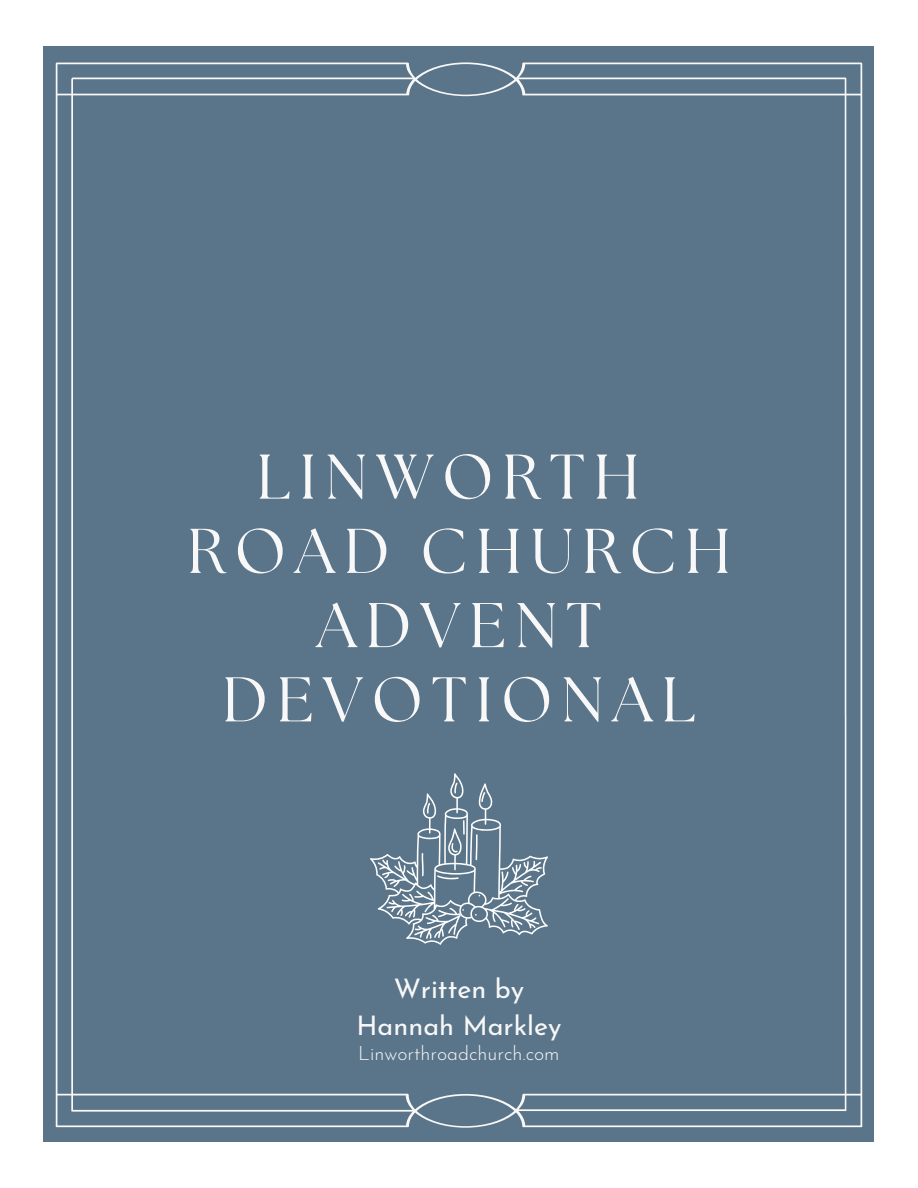
<style>
.page{position:relative;width:918px;height:1188px;background:#fff}
.page>*{position:absolute;margin:0;border:0;box-sizing:border-box;transform-origin:0 0}
.t1{font:63px/74.2px "The Seasons";letter-spacing:.14em;color:#f9f8f8;text-align:center}
.t2{font:27px/37.2px "Josefin Sans";color:#f9f8f8;text-align:center}
.t3{font:300 19.5px "Josefin Sans";color:#f9f8f8}
</style>
<div class="page">
<div style="left:44px;top:46px;width:830px;height:1096px;background:#5a7589"></div>
<div style="left:56px;top:62px;width:806px;height:1066px;background:#5a7589"></div>
<svg style="left:370px;top:773px;width:178px;height:172px;background:#718899"></svg>
<h1 class="t1" style="left:187px;top:444px;width:545px">LINWORTH<br>ROAD CHURCH<br>ADVENT<br>DEVOTIONAL</h1>
<p class="t2" style="left:357px;top:973px;width:206px">Written by<br>Hannah Markley</p>
<h2 class="t3" style="left:358px;top:1045px;width:203px">Linworthroadchurch.com</h2>
</div>
